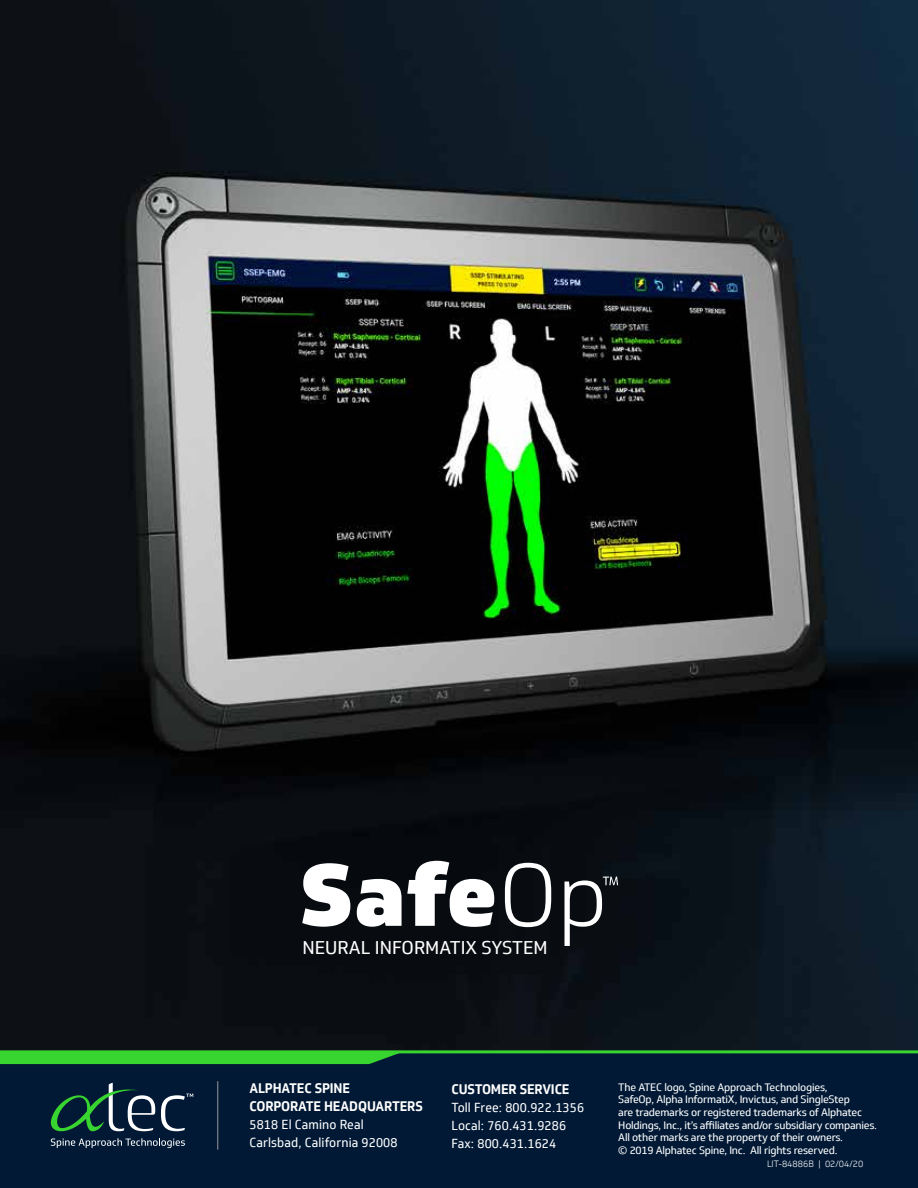
<style>
.page{position:relative;width:918px;height:1188px;background:#fff}
.page>*{position:absolute;margin:0;border:0;box-sizing:border-box;transform-origin:0 0}
.t1{font:900 86.7px "Soleto";color:#fff}
.t2{font:18px "Soleto";color:#fff}
.t3{font:700 13.5px/18px "Soleto";letter-spacing:-.01em;color:#fff;scale:.95 1}
.t4{font:12.75px/18px "Soleto";letter-spacing:.01em;color:#fff;scale:.95 1}
.t5{font:10.5px/12.6px "Soleto";letter-spacing:-.02em;color:#fff}
.t6{font:300 9px "Soleto";color:#fff}
.s1{font-weight:300}
</style>
<div class="page">
<img style="left:0;top:0;width:918px;height:1054px">
<div style="left:0;top:1054px;width:918px;height:134px;background:#011935"></div>
<div style="left:0;top:1053px;width:403px;height:11px;background:#38d430"></div>
<hr style="left:0;top:1050px;width:918px;height:3px;background:#38d430">
<svg style="left:603px;top:877px;width:15px;height:8px"></svg>
<hr style="left:217px;top:1081px;width:1px;height:69px;background:#9c9898">
<svg style="left:50px;top:1083px;width:143px;height:65px"></svg>
<h1 class="t1" style="left:300px;top:838px;width:309px">Safe<span class="s1">Op</span></h1>
<h2 class="t2" style="left:302px;top:937px;width:247px">NEURAL INFORMATIX SYSTEM</h2>
<p class="t3" style="left:249px;top:1079px;width:184px">ALPHATEC SPINE<br>CORPORATE HEADQUARTERS</p>
<p class="t4" style="left:249px;top:1116px;width:157px">5818 El Camino Real<br>Carlsbad, California 92008</p>
<p class="t3" style="left:451px;top:1080px;width:126px">CUSTOMER SERVICE</p>
<p class="t4" style="left:451px;top:1098px;width:141px">Toll Free: 800.922.1356<br>Local: 760.431.9286<br>Fax: 800.431.1624</p>
<p class="t5" style="left:618px;top:1081px;width:260px">The ATEC logo, Spine Approach Technologies,<br>SafeOp, Alpha InformatiX, Invictus, and SingleStep<br>are trademarks or registered trademarks of Alphatec Holdings, Inc., it’s affiliates and/or subsidiary companies.<br>All other marks are the property of their owners.<br>© 2019 Alphatec Spine, Inc. All rights reserved.</p>
<p class="t6" style="left:767px;top:1159px;width:98px">LIT-84886B | 02/04/20</p>
</div>
